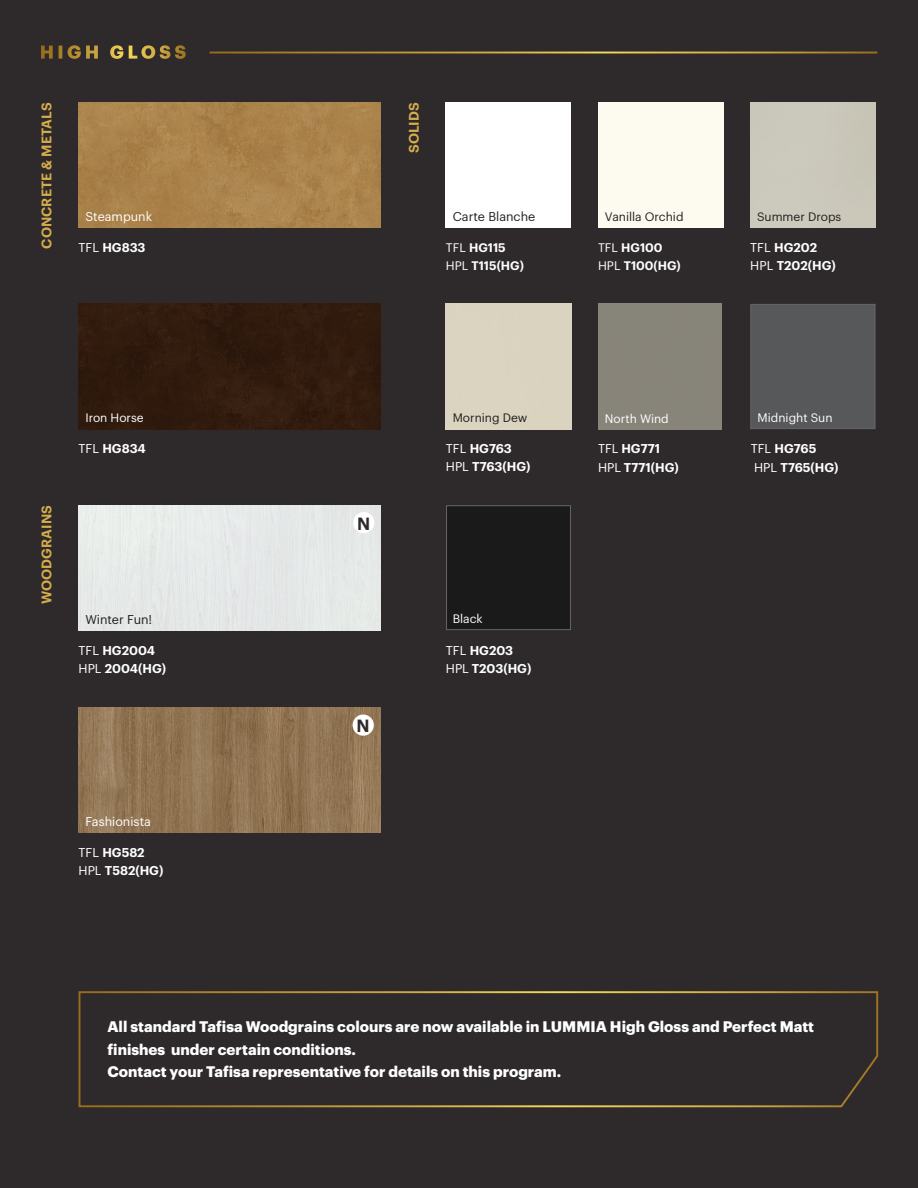
<style>
.page{position:relative;width:918px;height:1188px;background:#2e2a2c}
.page>*{position:absolute;margin:0;border:0;box-sizing:border-box;transform-origin:0 0}
.t1{font:600 17.4px "Graphik";color:#2e2a2c}
.t2{font:700 15px/22.5px "Graphik";color:#fff}
.t3{font:600 13.65px "Graphik";letter-spacing:.005em;color:#d4ac4b}
.t4{font:600 12.45px/18.3px "Graphik";color:#fff}
.t5{font:12.45px "Graphik";color:#231f20}
.t6{font:12.45px "Graphik";color:#fff}
.t7{font:600 12.15px/18.3px "Graphik";color:#fff}
.t8{font:12px "Graphik";color:#231f20}
.t9{font:12px "Graphik";color:#fff}
.s1{font-weight:400}
</style>
<div class="page">
<hr style="left:210px;top:52px;width:668px;height:1px;background:#fff">
<div style="left:598px;top:103px;width:125px;height:125px;background:#fdfaf0"></div>
<div style="left:598px;top:304px;width:123px;height:125px;background:#878479"></div>
<div style="left:446px;top:505px;width:125px;height:125px;background:#191a19"></div>
<div style="left:446px;top:103px;width:125px;height:125px;background:#fff"></div>
<div style="left:446px;top:304px;width:125px;height:125px;background:#dbd3c0"></div>
<div style="left:750px;top:103px;width:126px;height:125px;background:#cbc9bb"></div>
<div style="left:750px;top:304px;width:126px;height:125px;background:#57585a;border:1px solid #656568"></div>
<div style="left:79px;top:505px;width:302px;height:125px;background:#e6e9e8"></div>
<img style="left:79px;top:103px;width:302px;height:125px">
<div style="left:79px;top:304px;width:302px;height:125px;background:#311b0e"></div>
<img style="left:79px;top:708px;width:302px;height:125px">
<svg style="left:78px;top:991px;width:801px;height:117px"></svg>
<div style="left:353px;top:512px;width:21px;height:21px;background:#fff;border-radius:50%"></div>
<div style="left:353px;top:715px;width:21px;height:21px;background:#fff;border-radius:50%"></div>
<svg style="left:41px;top:45px;width:145px;height:14px"></svg>
<p class="t3" style="left:36px;top:249px;width:148px;rotate:-90deg">CONCRETE &amp; METALS</p>
<p class="t6" style="left:85px;top:207px;width:68px">Steampunk</p>
<p class="t4" style="left:79px;top:237px;width:69px"><span class="s1">TFL</span> HG833</p>
<p class="t3" style="left:36px;top:604px;width:100px;rotate:-90deg">WOODGRAINS</p>
<p class="t9" style="left:85px;top:409px;width:60px">Iron Horse</p>
<p class="t4" style="left:79px;top:439px;width:69px"><span class="s1">TFL</span> HG834</p>
<p class="t5" style="left:85px;top:610px;width:68px">Winter Fun!</p>
<p class="t4" style="left:79px;top:640px;width:89px"><span class="s1">TFL</span> HG2004<br><span class="s1">HPL</span> 2004(HG)</p>
<p class="t6" style="left:85px;top:812px;width:67px">Fashionista</p>
<p class="t4" style="left:79px;top:842px;width:86px"><span class="s1">TFL</span> HG582<br><span class="s1">HPL</span> T582(HG)</p>
<p class="t3" style="left:403px;top:153px;width:52px;rotate:-90deg">SOLIDS</p>
<p class="t5" style="left:453px;top:207px;width:84px">Carte Blanche</p>
<p class="t7" style="left:446px;top:237px;width:79px"><span class="s1">TFL</span> HG115<br><span class="s1">HPL</span> T115(HG)</p>
<p class="t1" style="left:357px;top:510px;width:15px">N</p>
<p class="t1" style="left:356px;top:713px;width:15px">N</p>
<p class="t8" style="left:453px;top:409px;width:76px">Morning Dew</p>
<p class="t4" style="left:446px;top:439px;width:86px"><span class="s1">TFL</span> HG763<br><span class="s1">HPL</span> T763(HG)</p>
<p class="t9" style="left:453px;top:610px;width:32px">Black</p>
<p class="t4" style="left:446px;top:640px;width:87px"><span class="s1">TFL</span> HG203<br><span class="s1">HPL</span> T203(HG)</p>
<p class="t8" style="left:605px;top:208px;width:80px">Vanilla Orchid</p>
<p class="t7" style="left:598px;top:237px;width:84px"><span class="s1">TFL</span> HG100<br><span class="s1">HPL</span> T100(HG)</p>
<p class="t9" style="left:605px;top:409px;width:65px">North Wind</p>
<p class="t4" style="left:598px;top:438px;width:82px"><span class="s1">TFL</span> HG771<br><span class="s1">HPL</span> T771(HG)</p>
<p class="t8" style="left:757px;top:208px;width:86px">Summer Drops</p>
<p class="t4" style="left:750px;top:237px;width:87px"><span class="s1">TFL</span> HG202<br><span class="s1">HPL</span> T202(HG)</p>
<p class="t9" style="left:758px;top:408px;width:76px">Midnight Sun</p>
<p class="t4" style="left:751px;top:438px;width:89px"><span class="s1">TFL</span> HG765<br><span class="s1">HPL</span> T765(HG)</p>
<p class="t2" style="left:107px;top:1014px;width:708px">All standard Tafisa Woodgrains colours are now available in LUMMIA High Gloss and Perfect Matt finishes under certain conditions.<br>Contact your Tafisa representative for details on this program.</p>
</div>
